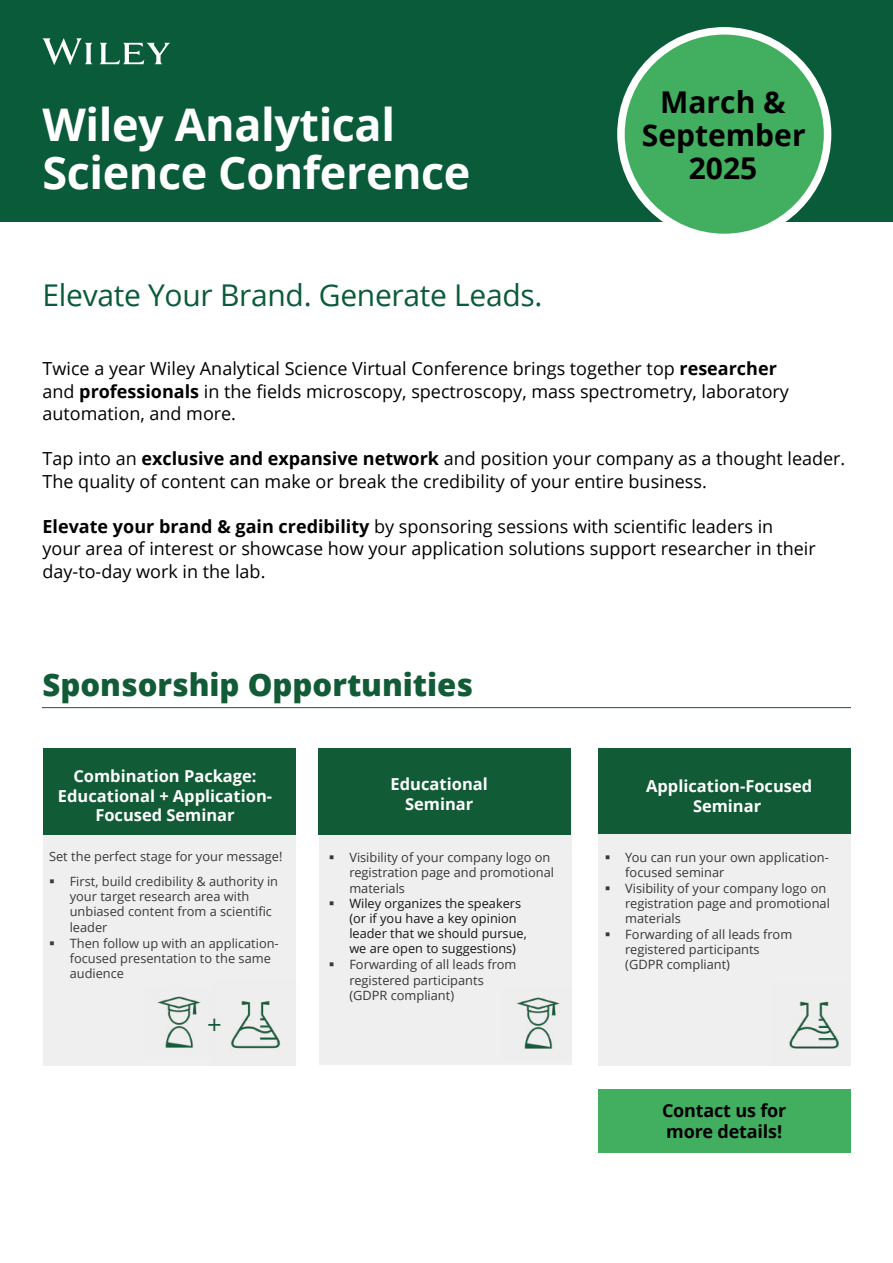
<style>
.page{position:relative;width:893px;height:1263px;background:#fff}
.page>*{position:absolute;margin:0;border:0;box-sizing:border-box;transform-origin:0 0}
.t1{font:700 45px/48px "Open Sans";letter-spacing:-.01em;color:#fff}
.t2{font:800 31.05px "Open Sans";color:#115c36}
.t3{font:30px "Open Sans";letter-spacing:-.01em;color:#0a5b3a}
.t4{font:700 30px/33px "Open Sans";color:#000;text-align:center}
.t5{font:25.65px "Open Sans";color:#115c36}
.t6{font:18px/22.5px "Open Sans";color:#000}
.t7{font:700 18px/21px "Open Sans";letter-spacing:-.01em;color:#000}
.t8{font:700 16.5px/19.6px "Open Sans";color:#fff;text-align:center}
.t9{font:12.75px/15.5px "Open Sans";color:#383838}
.t10{font:12.75px/15.3px "Open Sans";color:#3a3a3a}
.t11{font:12.75px/15px "Open Sans";color:#161616}
.t12{font:12.75px "Wingdings";color:#383838}
.s1{font-weight:700}
.s2{color:#161616}
</style>
<div class="page">
<hr style="left:43px;top:707px;width:808px;height:1px;background:#115c36">
<div style="left:43px;top:757px;width:252px;height:308px;background:#efeff0"></div>
<div style="left:43px;top:749px;width:252px;height:86px;background:#115c36"></div>
<img style="left:157px;top:996px;width:44px;height:52px">
<img style="left:212px;top:982px;width:84px;height:84px">
<div style="left:319px;top:757px;width:253px;height:307px;background:#efeff0"></div>
<div style="left:598px;top:757px;width:253px;height:308px;background:#efeff0"></div>
<div style="left:318px;top:749px;width:253px;height:86px;background:#115c36"></div>
<div style="left:598px;top:749px;width:253px;height:85px;background:#115c36"></div>
<img style="left:770px;top:1001px;width:81px;height:65px">
<img style="left:516px;top:997px;width:44px;height:52px">
<div style="left:0;top:0;width:893px;height:221px;background:#0a5b3a"></div>
<div style="left:621px;top:31px;width:207px;height:206px;background:#42ae60;border-radius:50%"></div>
<div style="left:617px;top:27px;width:214px;height:214px;border:8px solid #fff;border-radius:50%"></div>
<div style="left:598px;top:1089px;width:252px;height:64px;background:#42ae60"></div>
<svg style="left:43px;top:38px;width:127px;height:27px"></svg>
<h1 class="t1" style="left:43px;top:99px;width:429px">Wiley Analytical<br>Science Conference</h1>
<h3 class="t3" style="left:43px;top:274px;width:501px">Elevate Your Brand. Generate Leads.</h3>
<h3 class="t4" style="left:642px;top:84px;width:165px">March &amp;<br>September<br>2025</h3>
<p class="t6" style="left:43px;top:357px;width:748px">Twice a year Wiley Analytical Science Virtual Conference brings together top <span class="s1">researcher </span>and <span class="s1">professionals</span> in the fields microscopy, spectroscopy, mass spectrometry, laboratory automation, and more.</p>
<p class="t6" style="left:43px;top:447px;width:804px">Tap into an <span class="s1">exclusive and expansive network</span> and position your company as a thought leader.<br>The quality of content can make or break the credibility of your entire business.</p>
<p class="t6" style="left:43px;top:514px;width:775px"><span class="s1">Elevate your brand &amp; gain credibility</span> by sponsoring sessions with scientific leaders in your area of interest or showcase how your application solutions support researcher in their day-to-day work in the lab.</p>
<h2 class="t2" style="left:43px;top:661px;width:432px">Sponsorship Opportunities</h2>
<p class="t8" style="left:58px;top:765px;width:216px">Combination Package:<br>Educational + Application-<br>Focused Seminar</p>
<p class="t10" style="left:49px;top:849px;width:235px">Set the perfect stage for your message!</p>
<p class="t10" style="left:70px;top:873px;width:210px;text-indent:-21px">▪ First, build credibility &amp; authority in your target research area with unbiased content from a scientific leader</p>
<p class="t10" style="left:70px;top:935px;width:211px;text-indent:-21px">▪ Then follow up with an application&shy;focused presentation to the same audience</p>
<h3 class="t5" style="left:207px;top:1007px;width:16px">+</h3>
<p class="t8" style="left:391px;top:774px;width:99px;line-height:20.2px">Educational<br>Seminar</p>
<p class="t8" style="left:646px;top:775px;width:168px">Application-Focused<br>Seminar</p>
<p class="t9" style="left:349px;top:849px;width:206px;text-indent:-21px">▪ Visibility of your company logo on registration page and promotional materials</p>
<p class="t12" style="left:329px;top:897px;width:7px">▪</p>
<p class="t9" style="left:349px;top:895px;width:204px"><span class="s2">Wiley organizes the speakers</span> (or if you have a KOL that we should pursue, we are open to suggestions)</p>
<p class="t9" style="left:349px;top:957px;width:169px;text-indent:-21px">▪ Forwarding of all leads from registered participants (GDPR compliant)</p>
<p class="t11" style="left:349px;top:911px;width:179px">(or if you have a key opinion leader that we should pursue, we are open to suggestions)</p>
<p class="t9" style="left:625px;top:849px;width:205px;text-indent:-21px">▪ You can run your own application&shy;focused seminar</p>
<p class="t9" style="left:625px;top:880px;width:206px;text-indent:-21px">▪ Visibility of your company logo on registration page and promotional materials</p>
<p class="t9" style="left:625px;top:926px;width:169px;text-indent:-21px">▪ Forwarding of all leads from registered participants (GDPR compliant)</p>
<p class="t7" style="left:662px;top:1100px;width:126px">Contact us for more details!</p>
</div>
